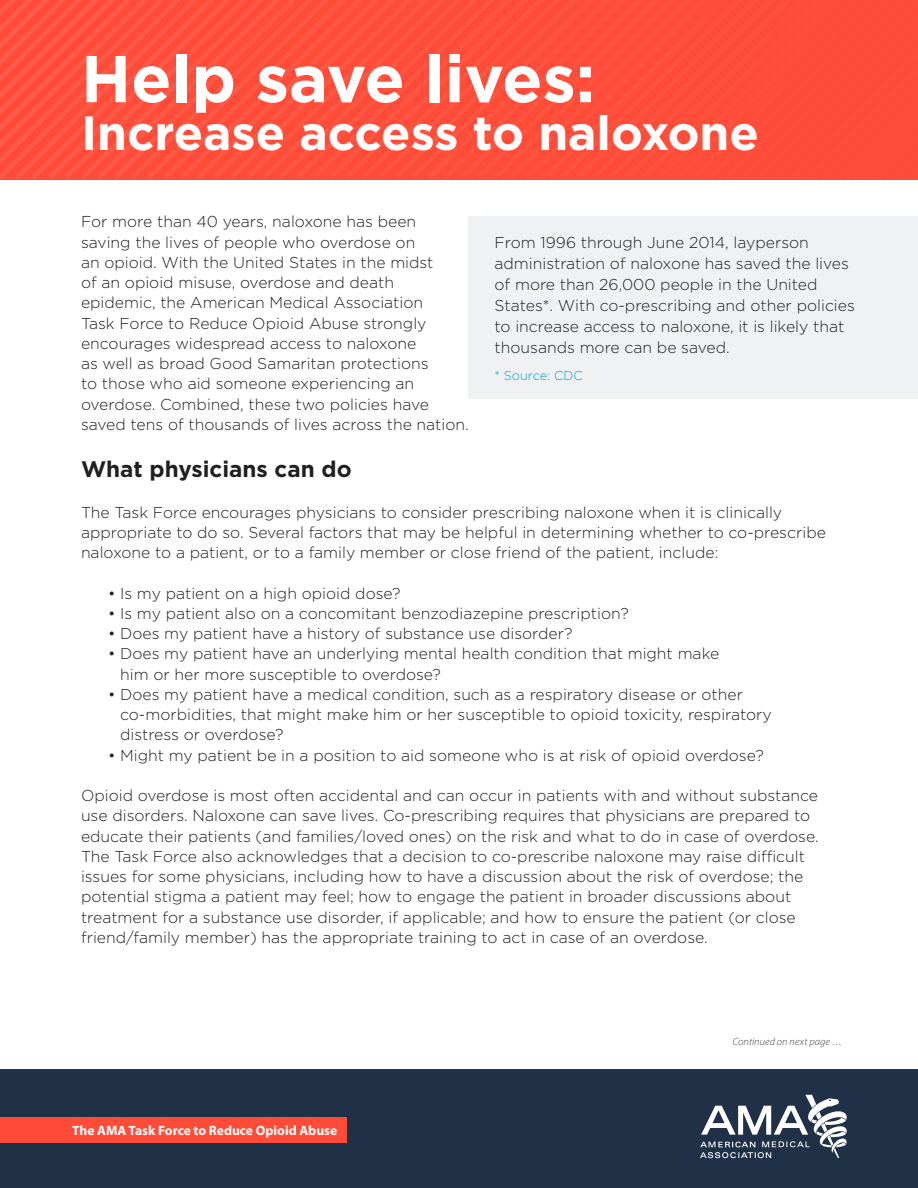
<style>
.page{position:relative;width:918px;height:1188px;background:#fff}
.page>*{position:absolute;margin:0;border:0;box-sizing:border-box;transform-origin:0 0}
.t1{font:700 66px "Gotham";color:#fff}
.t2{font:700 48px "Gotham";color:#fff}
.t3{font:700 22.5px "Gotham";color:#231f20}
.Text{font:300 15.75px/20.2px "Gotham";color:#231f20}
.bullets{font:300 15.75px/20.2px "Gotham";color:#231f20}
.t4{font:700 13.5px "Myriad Pro";color:#fff}
.Text-2{font:300 12.75px "Gotham";color:#069ddc}
.Body{font:italic 300 10.5px "Myriad Pro";letter-spacing:.01em;color:#3e3e3f}
</style>
<div class="page">
<svg style="left:0;top:0;width:15px;height:179px;background:#ff513e"></svg>
<svg style="left:15px;top:0;width:16px;height:179px;background:#ff513e"></svg>
<svg style="left:31px;top:0;width:17px;height:179px;background:#ff513e"></svg>
<svg style="left:48px;top:0;width:16px;height:179px;background:#ff513e"></svg>
<svg style="left:64px;top:0;width:17px;height:179px;background:#ff513e"></svg>
<svg style="left:81px;top:0;width:16px;height:179px;background:#ff513e"></svg>
<svg style="left:97px;top:0;width:17px;height:179px;background:#ff513d"></svg>
<svg style="left:114px;top:0;width:16px;height:179px;background:#ff513d"></svg>
<svg style="left:130px;top:0;width:17px;height:179px;background:#ff513d"></svg>
<svg style="left:147px;top:0;width:16px;height:179px;background:#ff513d"></svg>
<svg style="left:163px;top:0;width:17px;height:179px;background:#ff503d"></svg>
<svg style="left:180px;top:0;width:16px;height:179px;background:#ff503d"></svg>
<svg style="left:196px;top:0;width:17px;height:179px;background:#ff503d"></svg>
<svg style="left:213px;top:0;width:16px;height:179px;background:#ff503d"></svg>
<svg style="left:229px;top:0;width:17px;height:179px;background:#ff503d"></svg>
<svg style="left:246px;top:0;width:16px;height:179px;background:#ff503d"></svg>
<svg style="left:262px;top:0;width:17px;height:179px;background:#ff503c"></svg>
<svg style="left:279px;top:0;width:16px;height:179px;background:#ff503c"></svg>
<svg style="left:295px;top:0;width:17px;height:179px;background:#ff503c"></svg>
<svg style="left:312px;top:0;width:16px;height:179px;background:#ff503c"></svg>
<svg style="left:328px;top:0;width:17px;height:179px;background:#ff503c"></svg>
<svg style="left:345px;top:0;width:16px;height:179px;background:#ff4f3c"></svg>
<svg style="left:361px;top:0;width:17px;height:179px;background:#ff4f3c"></svg>
<svg style="left:378px;top:0;width:16px;height:179px;background:#ff4f3c"></svg>
<svg style="left:394px;top:0;width:17px;height:179px;background:#ff4f3c"></svg>
<svg style="left:411px;top:0;width:16px;height:179px;background:#ff4f3b"></svg>
<svg style="left:427px;top:0;width:17px;height:179px;background:#ff4f3b"></svg>
<svg style="left:444px;top:0;width:16px;height:179px;background:#ff4f3b"></svg>
<svg style="left:460px;top:0;width:17px;height:179px;background:#ff4f3b"></svg>
<svg style="left:477px;top:0;width:16px;height:179px;background:#ff4f3b"></svg>
<svg style="left:493px;top:0;width:17px;height:179px;background:#ff4f3b"></svg>
<svg style="left:510px;top:0;width:16px;height:179px;background:#ff4e3b"></svg>
<svg style="left:526px;top:0;width:17px;height:179px;background:#ff4e3b"></svg>
<svg style="left:543px;top:0;width:16px;height:179px;background:#ff4e3b"></svg>
<div style="left:559px;top:0;width:17px;height:179px;background:#ff4c38"></div>
<div style="left:576px;top:0;width:16px;height:179px;background:#ff4c38"></div>
<div style="left:592px;top:0;width:17px;height:179px;background:#ff4c38"></div>
<div style="left:609px;top:0;width:16px;height:179px;background:#ff4c38"></div>
<div style="left:625px;top:0;width:17px;height:179px;background:#ff4c38"></div>
<div style="left:642px;top:0;width:16px;height:179px;background:#ff4c38"></div>
<div style="left:658px;top:0;width:17px;height:179px;background:#ff4c38"></div>
<div style="left:675px;top:0;width:243px;height:179px;background:#ff4c38"></div>
<div style="left:469px;top:216px;width:449px;height:183px;background:#f0f1f2"></div>
<div style="left:0;top:1069px;width:918px;height:119px;background:#203047"></div>
<svg style="left:700px;top:1095px;width:147px;height:63px"></svg>
<div style="left:0;top:1117px;width:346px;height:26px;background:#ff4c38"></div>
<p class="t1" style="left:81px;top:41px;width:516px">Help save lives:</p>
<p class="t2" style="left:81px;top:105px;width:679px">Increase access to naloxone</p>
<p class="Text" style="left:81px;top:212px;width:389px">For more than 40 years, naloxone has been saving the lives of people who overdose on<br>an opioid. With the United States in the midst<br>of an opioid misuse, overdose and death epidemic, the American Medical Association<br>Task Force to Reduce Opioid Abuse strongly encourages widespread access to naloxone<br>as well as broad Good Samaritan protections<br>to those who aid someone experiencing an overdose. Combined, these two policies have saved tens of thousands of lives across the nation.</p>
<p class="t3" style="left:81px;top:456px;width:272px">What physicians can do</p>
<p class="Text" style="left:81px;top:502px;width:746px">The Task Force encourages physicians to consider prescribing naloxone when it is clinically appropriate to do so. Several factors that may be helpful in determining whether to co-prescribe naloxone to a patient, or to a family member or close friend of the patient, include:</p>
<p class="bullets" style="left:108px;top:583px;width:294px">• Is my patient on a high opioid dose?</p>
<p class="bullets" style="left:108px;top:603px;width:522px">• Is my patient also on a concomitant benzodiazepine prescription?</p>
<p class="bullets" style="left:108px;top:623px;width:466px">• Does my patient have a history of substance use disorder?</p>
<p class="bullets" style="left:120px;top:644px;width:601px;text-indent:-12px">• Does my patient have an underlying mental health condition that might make him or her more susceptible to overdose?</p>
<p class="bullets" style="left:120px;top:684px;width:653px;text-indent:-12px">• Does my patient have a medical condition, such as a respiratory disease or other co-morbidities, that might make him or her susceptible to opioid toxicity, respiratory distress or overdose?</p>
<p class="bullets" style="left:108px;top:745px;width:657px">• Might my patient be in a position to aid someone who is at risk of opioid overdose?</p>
<p class="Text" style="left:81px;top:785px;width:739px">Opioid overdose is most often accidental and can occur in patients with and without substance use disorders. Naloxone can save lives. Co-prescribing requires that physicians are prepared to educate their patients (and families/loved ones) on the risk and what to do in case of overdose.<br>The Task Force also acknowledges that a decision to co-prescribe naloxone may raise difficult issues for some physicians, including how to have a discussion about the risk of overdose; the potential stigma a patient may feel; how to engage the patient in broader discussions about treatment for a substance use disorder, if applicable; and how to ensure the patient (or close friend/family member) has the appropriate training to act in case of an overdose.</p>
<p class="Text" style="left:495px;top:231px;width:362px;line-height:21px">From 1996 through June 2014, layperson administration of naloxone has saved the lives of more than 26,000 people in the United States*. With co-prescribing and other policies to increase access to naloxone, it is likely that thousands more can be saved.</p>
<p class="Text-2" style="left:495px;top:369px;width:90px">* Source: CDC</p>
<p class="t4" style="left:72px;top:1121px;width:266px">The AMA Task Force to Reduce Opioid Abuse</p>
<p class="Body" style="left:733px;top:1036px;width:111px">Continued on next page …</p>
</div>
